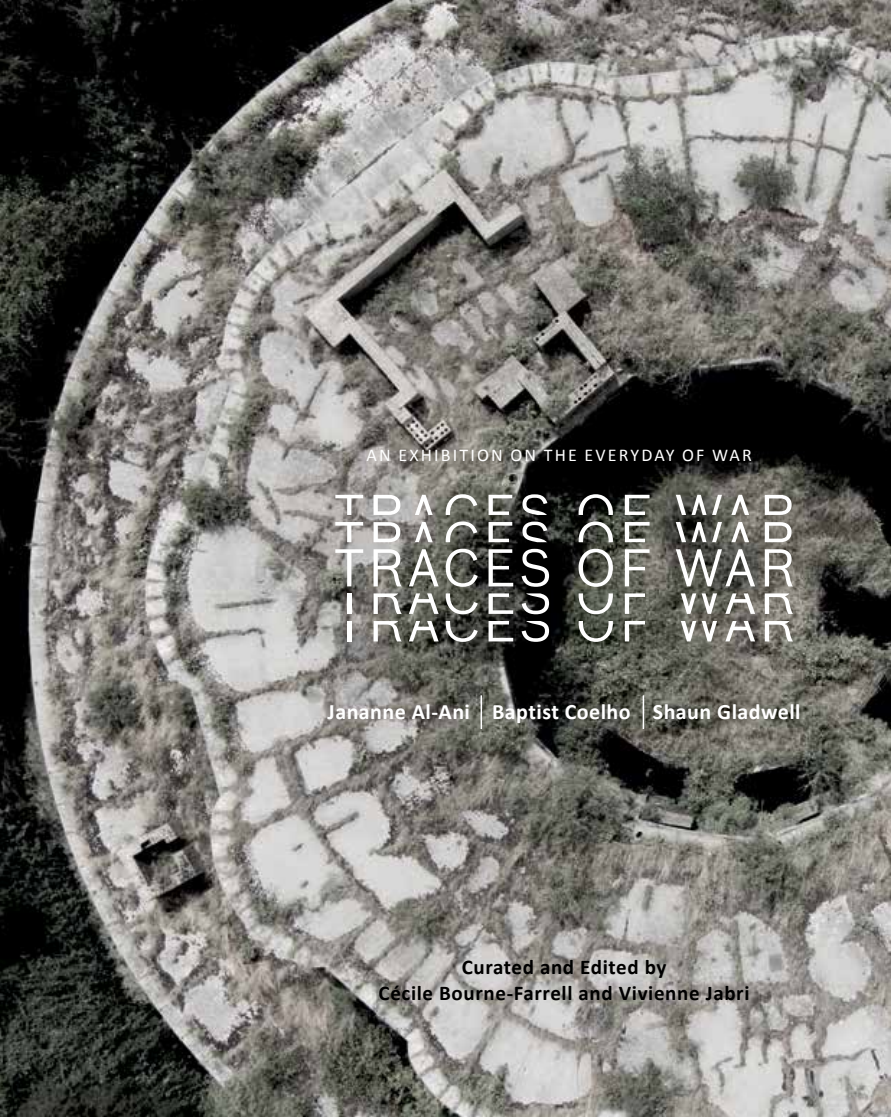
<style>
.page{position:relative;width:891px;height:1117px;background:#fff}
.page>*{position:absolute;margin:0;border:0;box-sizing:border-box;transform-origin:0 0}
.t1{font:700 22px "Calibri";letter-spacing:.02em;color:#fff}
.t2{font:700 21px/26.4px "Calibri";letter-spacing:.03em;color:#000;text-align:center}
.t3{font:18px "Calibri";letter-spacing:.12em;color:#fff}
</style>
<div class="page">
<img style="left:0;top:0;width:890px;height:1117px">
<svg style="left:680px;top:593px;width:36px;height:21px"></svg>
<svg style="left:624px;top:593px;width:20px;height:21px"></svg>
<svg style="left:578px;top:593px;width:34px;height:21px"></svg>
<svg style="left:725px;top:593px;width:29px;height:21px"></svg>
<svg style="left:488px;top:593px;width:25px;height:21px"></svg>
<svg style="left:521px;top:593px;width:28px;height:21px"></svg>
<svg style="left:408px;top:593px;width:30px;height:21px"></svg>
<hr style="left:347px;top:593px;width:4px;height:21px;background:#fff">
<svg style="left:445px;top:593px;width:32px;height:21px"></svg>
<svg style="left:680px;top:621px;width:36px;height:20px"></svg>
<svg style="left:624px;top:621px;width:20px;height:20px"></svg>
<svg style="left:578px;top:621px;width:34px;height:21px"></svg>
<svg style="left:725px;top:621px;width:29px;height:20px"></svg>
<svg style="left:488px;top:621px;width:25px;height:20px"></svg>
<svg style="left:521px;top:621px;width:28px;height:21px"></svg>
<svg style="left:408px;top:621px;width:30px;height:20px"></svg>
<hr style="left:347px;top:621px;width:4px;height:20px;background:#fff">
<svg style="left:445px;top:621px;width:32px;height:21px"></svg>
<svg style="left:578px;top:521px;width:34px;height:21px"></svg>
<svg style="left:522px;top:522px;width:25px;height:20px"></svg>
<svg style="left:414px;top:522px;width:18px;height:20px"></svg>
<svg style="left:445px;top:521px;width:32px;height:21px"></svg>
<svg style="left:691px;top:522px;width:30px;height:20px"></svg>
<svg style="left:731px;top:522px;width:17px;height:20px"></svg>
<svg style="left:675px;top:522px;width:10px;height:20px"></svg>
<svg style="left:624px;top:522px;width:25px;height:20px"></svg>
<svg style="left:488px;top:522px;width:24px;height:20px"></svg>
<svg style="left:335px;top:522px;width:28px;height:20px"></svg>
<svg style="left:578px;top:494px;width:34px;height:21px"></svg>
<svg style="left:522px;top:494px;width:25px;height:21px"></svg>
<svg style="left:414px;top:495px;width:18px;height:20px"></svg>
<svg style="left:445px;top:494px;width:32px;height:21px"></svg>
<svg style="left:691px;top:495px;width:30px;height:20px"></svg>
<svg style="left:731px;top:495px;width:17px;height:20px"></svg>
<svg style="left:675px;top:495px;width:10px;height:20px"></svg>
<svg style="left:624px;top:495px;width:25px;height:20px"></svg>
<svg style="left:488px;top:495px;width:24px;height:20px"></svg>
<svg style="left:335px;top:495px;width:28px;height:20px"></svg>
<svg style="left:335px;top:549px;width:28px;height:37px"></svg>
<svg style="left:408px;top:549px;width:30px;height:37px"></svg>
<svg style="left:445px;top:549px;width:32px;height:38px"></svg>
<svg style="left:488px;top:549px;width:25px;height:37px"></svg>
<svg style="left:521px;top:549px;width:28px;height:38px"></svg>
<svg style="left:578px;top:549px;width:34px;height:38px"></svg>
<svg style="left:624px;top:549px;width:25px;height:37px"></svg>
<svg style="left:675px;top:549px;width:79px;height:37px"></svg>
<svg style="left:373px;top:549px;width:28px;height:37px"></svg>
<svg style="left:373px;top:593px;width:28px;height:21px"></svg>
<svg style="left:373px;top:621px;width:28px;height:20px"></svg>
<svg style="left:373px;top:495px;width:27px;height:20px"></svg>
<svg style="left:373px;top:522px;width:27px;height:20px"></svg>
<svg style="left:764px;top:549px;width:28px;height:37px"></svg>
<svg style="left:764px;top:593px;width:28px;height:21px"></svg>
<svg style="left:764px;top:621px;width:28px;height:20px"></svg>
<svg style="left:764px;top:495px;width:27px;height:20px"></svg>
<svg style="left:764px;top:522px;width:27px;height:20px"></svg>
<hr style="left:480px;top:695px;width:2px;height:34px;background:#fff">
<hr style="left:642px;top:695px;width:2px;height:34px;background:#fff">
<p class="t3" style="left:366px;top:444px;width:386px">AN EXHIBITION ON THE EVERYDAY OF WAR</p>
<p class="t1" style="left:327px;top:697px;width:474px">Jananne Al-Ani Baptist Coelho Shaun Gladwell</p>
<p class="t2" style="left:378px;top:954px;width:372px">Curated and Edited by<br>Cécile Bourne-Farrell and Vivienne Jabri</p>
</div>
